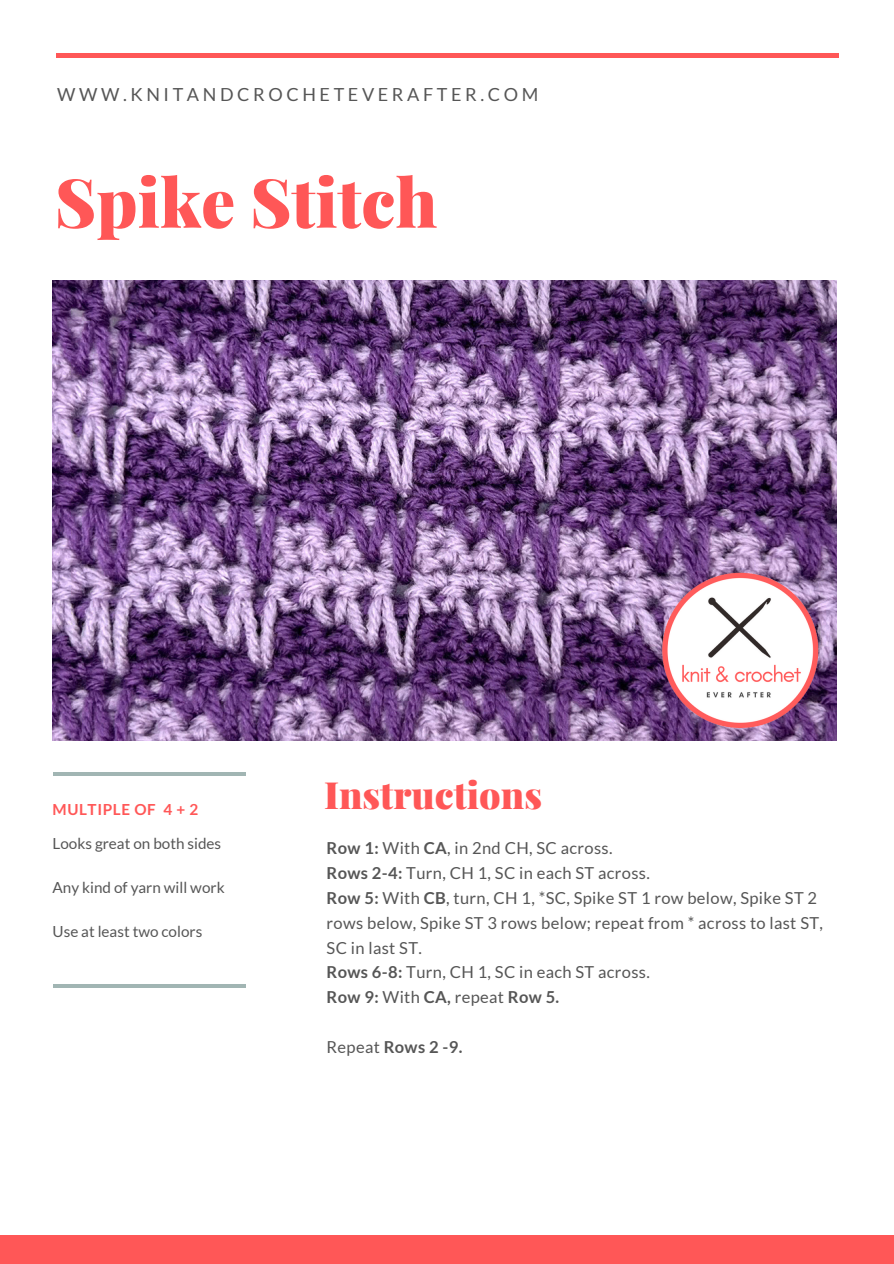
<style>
.page{position:relative;width:894px;height:1264px;background:#fff}
.page>*{position:absolute;margin:0;border:0;box-sizing:border-box;transform-origin:0 0}
.t1{font:900 67.5px "Playfair Display";color:#ff5757}
.t2{font:900 37.5px "Playfair Display";color:#ff5757}
.t3{font:18px "Lato";letter-spacing:.2em;color:#565656}
.t4{font:16.5px/24.8px "Lato";letter-spacing:.02em;color:#565656}
.t5{font:700 16.5px "Lato";color:#565656}
.t6{font:15.3px "Lato";color:#565656}
.t7{font:700 15.3px "Lato";letter-spacing:.04em;color:#ff5757}
.s1{font-weight:700}
.s2{font-weight:400}
</style>
<div class="page">
<img style="left:53px;top:281px;width:783px;height:459px">
<div style="left:0;top:1235px;width:893px;height:28px;background:#ff5757"></div>
<div style="left:56px;top:53px;width:782px;height:5px;background:#ff5757"></div>
<hr style="left:53px;top:772px;width:192px;height:3px;background:#a1b5b3">
<hr style="left:53px;top:984px;width:192px;height:4px;background:#a1b5b3">
<img style="left:640px;top:551px;width:197px;height:190px">
<p class="t3" style="left:57px;top:83px;width:482px">WWW.KNITANDCROCHETEVERAFTER.COM</p>
<h1 class="t1" style="left:55px;top:155px;width:384px">Spike Stitch</h1>
<p class="t7" style="left:53px;top:800px;width:147px">MULTIPLE OF 4 + 2</p>
<p class="t6" style="left:53px;top:834px;width:170px">Looks great on both sides</p>
<p class="t6" style="left:53px;top:878px;width:173px">Any kind of yarn will work</p>
<p class="t6" style="left:53px;top:921px;width:151px">Use at least two colors</p>
<h2 class="t2" style="left:324px;top:768px;width:219px">Instructions</h2>
<p class="t4" style="left:326px;top:835px;width:497px"><span class="s1">Row 1:</span> With <span class="s1">CA</span>, in 2nd CH, SC across.<br><span class="s1">Rows 2-4:</span> Turn, CH 1, SC in each ST across.<br><span class="s1">Row 5:</span> With <span class="s1">CB</span>, turn, CH 1, *SC, Spike ST 1 row below, Spike ST 2 rows below, Spike ST 3 rows below; repeat from * across to last ST, SC in last ST.<br><span class="s1">Rows 6-8:</span> Turn, CH 1, SC in each ST across.<br><span class="s1">Row 9:</span> With <span class="s1">CA,</span> repeat <span class="s1">Row 5.</span></p>
<p class="t5" style="left:326px;top:1036px;width:137px"><span class="s2">Repeat</span> Rows 2 -9.</p>
</div>
